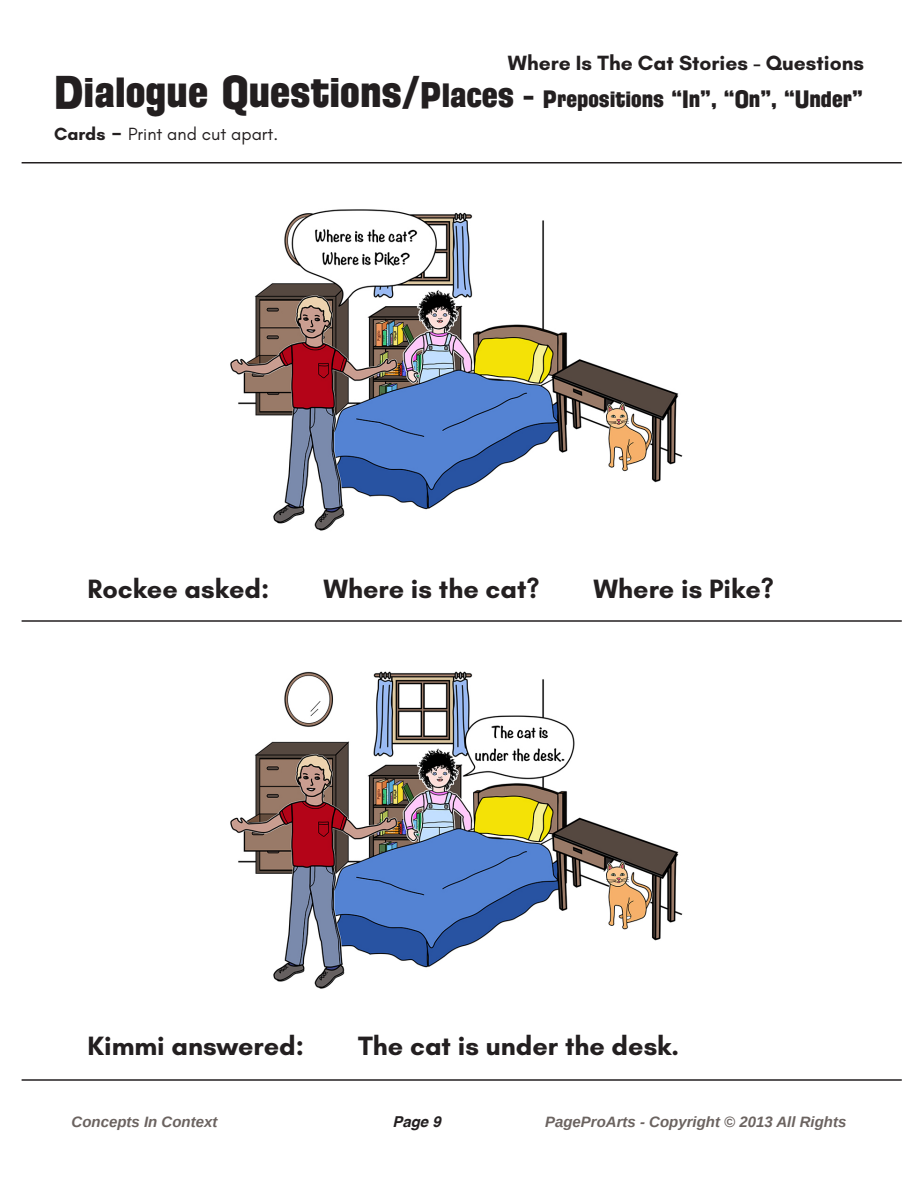
<style>
.page{position:relative;width:918px;height:1188px;background:#fff}
.page>*{position:absolute;margin:0;border:0;box-sizing:border-box;transform-origin:0 0}
.t1{font:700 27px "Glacial Indifference";color:#231f20}
.t2{font:24px "Florida Project Phase One";color:#231f20}
.t3{font:700 21px "Glacial Indifference";color:#231f20}
.t4{font:18px "Glacial Indifference";color:#231f20}
.t5{font:italic 700 15px "Liberation Sans";color:#6b6360}
.t6{font:italic 700 15px "Helvetica";color:#231f20}
.s1{font-size:45px}
.s2{font-size:36px}
.s3{font-size:27px}
.s4{font-weight:700}
.s5{font-weight:700;font-size:27px}
</style>
<div class="page">
<img style="left:230px;top:671px;width:453px;height:318px">
<img style="left:230px;top:209px;width:453px;height:322px">
<hr style="left:22px;top:620px;width:880px;height:2px;background:#231f20">
<hr style="left:22px;top:162px;width:880px;height:2px;background:#231f20">
<hr style="left:22px;top:1079px;width:880px;height:2px;background:#231f20">
<p class="t3" style="left:508px;top:50px;width:358px">Where Is The Cat Stories - Questions</p>
<p class="t2" style="left:54px;top:83px;width:810px"><span class="s1">Dialogue Questions/</span><span class="s2">Places</span> <span class="s3">-</span> Prepositions “In”, “On”, “Under”</p>
<p class="t4" style="left:54px;top:124px;width:226px"><span class="s4">Cards</span> <span class="s5">-</span> Print and cut apart.</p>
<p class="t1" style="left:87px;top:572px;width:183px">Rockee asked:</p>
<p class="t1" style="left:323px;top:572px;width:218px">Where is the cat?</p>
<p class="t1" style="left:594px;top:572px;width:182px">Where is Pike?</p>
<p class="t1" style="left:87px;top:1029px;width:218px">Kimmi answered:</p>
<p class="t1" style="left:358px;top:1029px;width:322px">The cat is under the desk.</p>
<p class="t5" style="left:72px;top:1112px;width:147px">Concepts In Context</p>
<p class="t6" style="left:392px;top:1109px;width:50px">Page 9</p>
<p class="t5" style="left:545px;top:1112px;width:303px">PageProArts - Copyright © 2013 All Rights</p>
</div>
